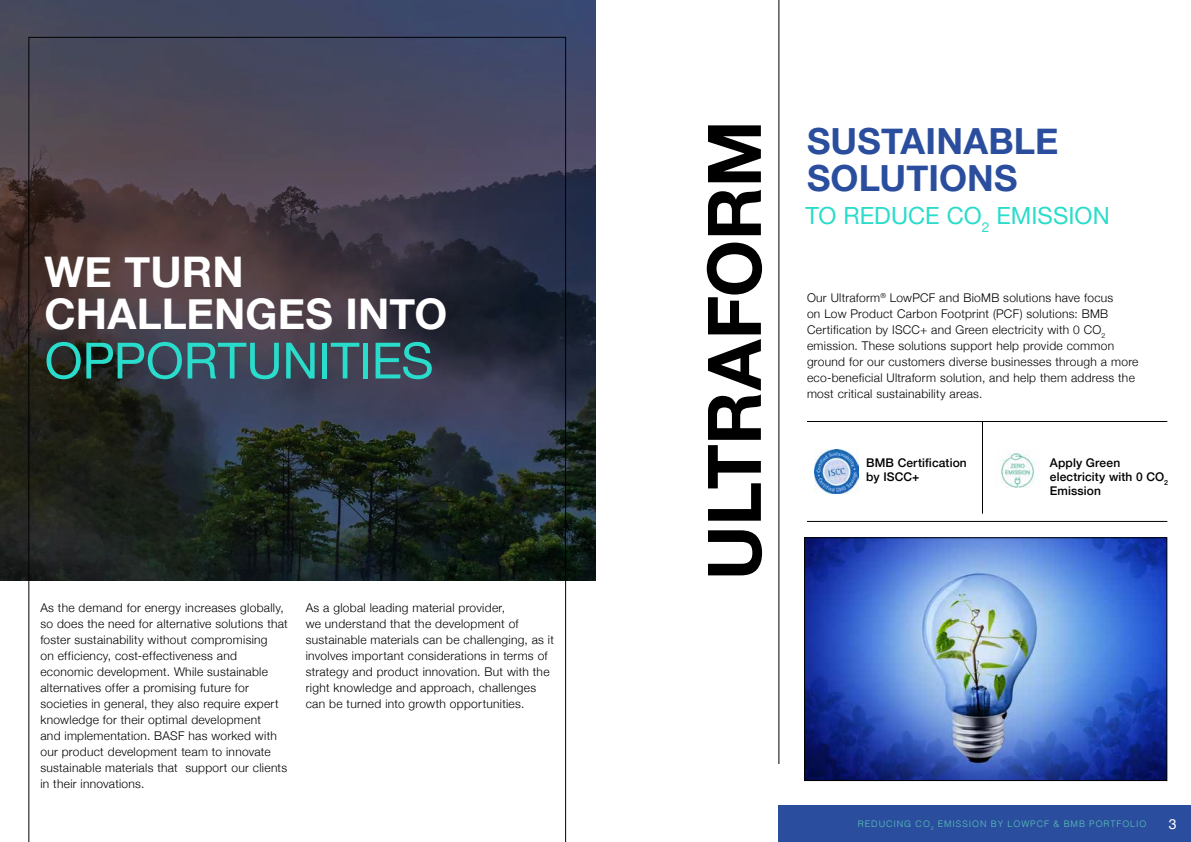
<style>
.page{position:relative;width:1191px;height:842px;background:#fff}
.page>*{position:absolute;margin:0;border:0;box-sizing:border-box;transform-origin:0 0}
.t1{font:700 74px "Helvetica Neue";letter-spacing:-.005em;color:#000}
.t2{font:50px "Helvetica Neue";letter-spacing:-.005em;color:#2adccb}
.t3{font:700 42.2px/42.2px "Helvetica Neue";letter-spacing:.005em;color:#fff}
.t4{font:700 36px/37px "Helvetica Neue";letter-spacing:.005em;color:#2a4e9d}
.t5{font:23.7px "Helvetica Neue";color:#2adccb}
.t6{font:14px "Helvetica";color:#fff}
.t7{font:300 12px/16px "Helvetica Neue";letter-spacing:.025em;color:#000}
.t8{font:500 12px/14px "Helvetica Neue";letter-spacing:.01em;color:#000}
.t9{font:300 9px "Helvetica";letter-spacing:.1em;color:#5cc4bb}
</style>
<div class="page">
<div style="left:595px;top:806px;width:596px;height:36px;background:#2a4e9d"></div>
<svg style="left:0;top:0;width:595px;height:580px;background:#343848"></svg>
<hr style="left:778px;top:0;width:1px;height:764px;background:#000">
<div style="left:595px;top:754px;width:183px;height:88px;background:#fff"></div>
<hr style="left:807px;top:421px;width:360px;height:1px;background:#000">
<hr style="left:982px;top:422px;width:1px;height:92px;background:#000">
<hr style="left:807px;top:521px;width:360px;height:1px;background:#000">
<img style="left:814px;top:450px;width:44px;height:43px">
<img style="left:1000px;top:450px;width:39px;height:38px">
<img style="left:806px;top:539px;width:359px;height:240px">
<div style="left:804px;top:537px;width:363px;height:244px;border:1px solid #000"></div>
<svg style="left:28px;top:37px;width:538px;height:805px"></svg>
<h3 class="t3" style="left:45px;top:252px;width:404px">WE TURN<br>CHALLENGES INTO</h3>
<h2 class="t2" style="left:45px;top:325px;width:390px">OPPORTUNITIES</h2>
<p class="t7" style="left:40px;top:599px;width:249px">As the demand for energy increases globally, so does the need for alternative solutions that foster sustainability without compromising<br>on efficiency, cost-effectiveness and economic development. While sustainable alternatives offer a promising future for societies in general, they also require expert knowledge for their optimal development<br>and implementation. BASF has worked with our product development team to innovate sustainable materials that support our clients in their innovations.</p>
<p class="t7" style="left:306px;top:599px;width:250px">As a global leading material provider,<br>we understand that the development of sustainable materials can be challenging, as it involves important considerations in terms of strategy and product innovation. But with the right knowledge and approach, challenges can be turned into growth opportunities.</p>
<h1 class="t1" style="left:676px;top:580px;width:461px;rotate:-90deg">ULTRAFORM</h1>
<h3 class="t4" style="left:807px;top:124px;width:253px">SUSTAINABLE<br>SOLUTIONS</h3>
<h3 class="t5" style="left:805px;top:198px;width:306px">TO REDUCE CO<sub>2</sub> EMISSION</h3>
<p class="t7" style="left:807px;top:289px;width:333px">Our Ultraform<sup>®</sup> LowPCF and BioMB solutions have focus<br>on Low Product Carbon Footprint (PCF) solutions: BMB Certification by ISCC+ and Green electricity with 0 CO<sub>2 </sub>emission. These solutions support help provide common ground for our customers diverse businesses through a more eco-beneficial Ultraform solution, and help them address the most critical sustainability areas.</p>
<p class="t8" style="left:866px;top:454px;width:102px">BMB Certification by ISCC+</p>
<p class="t8" style="left:1050px;top:454px;width:120px">Apply Green electricity with 0 CO<sub>2<br></sub>Emission</p>
<p class="t9" style="left:858px;top:816px;width:290px">REDUCING CO<sub>2</sub> EMISSION BY LOWPCF &amp; BMB PORTFOLIO</p>
<p class="t6" style="left:1168px;top:813px;width:9px">3</p>
</div>
